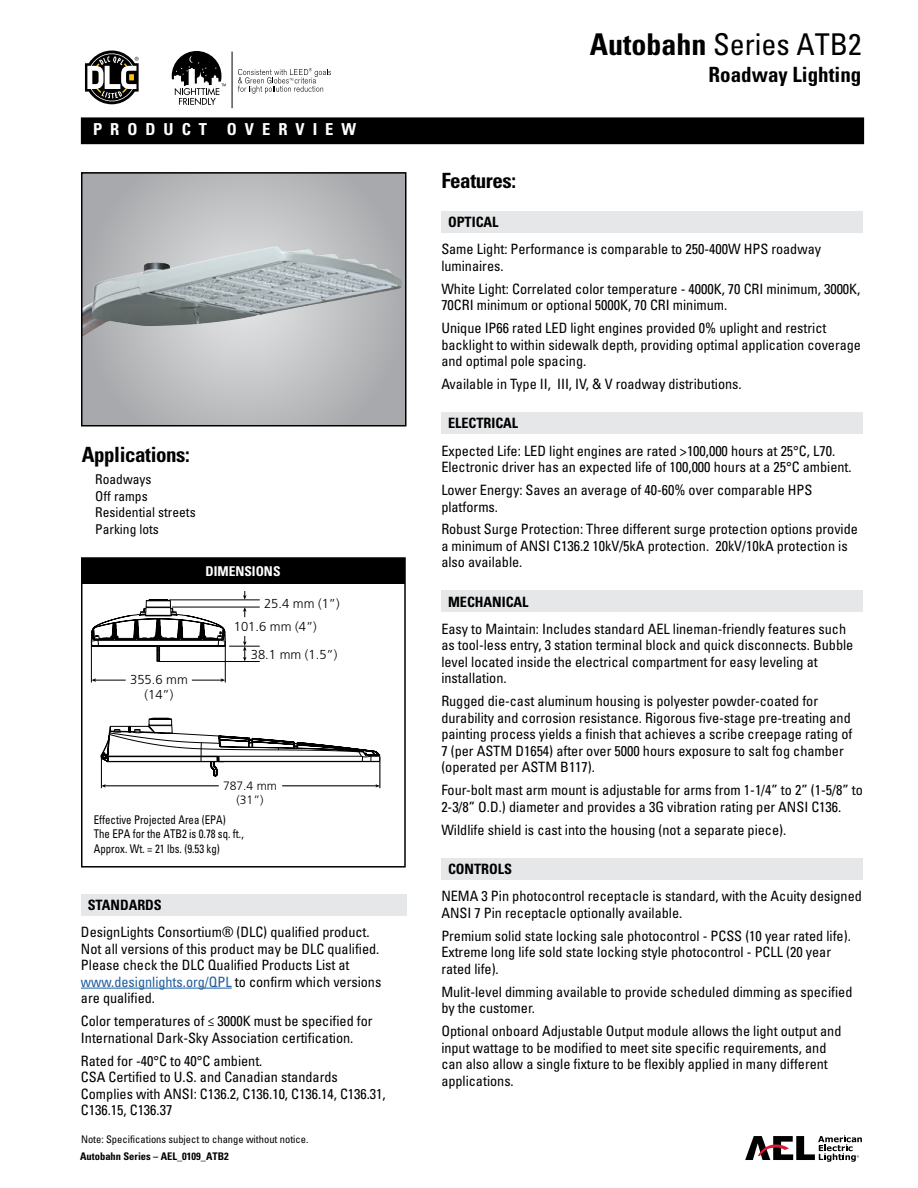
<style>
.page{position:relative;width:918px;height:1188px;background:#fff}
.page>*{position:absolute;margin:0;border:0;box-sizing:border-box;transform-origin:0 0}
.t1{font:condensed 30px "Univers LT Std";color:#000}
.t2{font:700 condensed 21px "Univers LT Std";letter-spacing:-.02em;color:#000}
.t3{font:700 condensed 21px "Univers LT Std";color:#000}
.t4{font:700 condensed 16.5px "Univers LT Std";letter-spacing:.485em;color:#fff}
.t5{font:condensed 14.25px/16.5px "Univers LT Std";color:#000}
.t6{font:700 condensed 14.25px "Univers LT Std";color:#000}
.t7{font:condensed 13.5px/16.5px "Univers LT Std";color:#000}
.t8{font:700 condensed 13.5px "Univers LT Std";color:#fff}
.t9{font:300 12.9px/15.6px "Frutiger";color:#000;text-align:center}
.t10{font:300 12.15px/14.5px "Frutiger";color:#000;text-align:center}
.t11{font:condensed 12px/14.4px "Univers LT Std";color:#000;scale:.9 1}
.t12{font:condensed 10.5px "Univers LT Std";color:#000}
.t13{font:700 condensed 10.5px "Univers LT Std";color:#000}
.s1{color:#215e9e}
.s2{font-weight:700}
</style>
<div class="page">
<svg style="left:745px;top:1135px;width:117px;height:27px"></svg>
<div style="left:81px;top:118px;width:783px;height:26px;background:#000"></div>
<svg style="left:84px;top:175px;width:319px;height:248px;background:#b3b6b8"></svg>
<img style="left:98px;top:247px;width:178px;height:36px">
<div style="left:81px;top:172px;width:325px;height:254px;border:2px solid #000"></div>
<div style="left:81px;top:558px;width:324px;height:26px;background:#000"></div>
<div style="left:441px;top:211px;width:422px;height:21px;background:#e6e7e8"></div>
<div style="left:441px;top:412px;width:422px;height:22px;background:#e6e7e8"></div>
<div style="left:441px;top:591px;width:422px;height:21px;background:#e6e7e8"></div>
<div style="left:441px;top:858px;width:422px;height:21px;background:#e6e7e8"></div>
<hr style="left:380px;top:757px;width:1px;height:31px;background:#000">
<svg style="left:101px;top:718px;width:279px;height:71px"></svg>
<hr style="left:91px;top:642px;width:1px;height:41px;background:#000">
<hr style="left:192px;top:680px;width:30px;height:1px;background:#000">
<hr style="left:94px;top:680px;width:32px;height:1px;background:#000">
<hr style="left:225px;top:642px;width:1px;height:41px;background:#000">
<svg style="left:91px;top:678px;width:5px;height:4px"></svg>
<svg style="left:220px;top:678px;width:5px;height:4px"></svg>
<svg style="left:90px;top:592px;width:170px;height:73px"></svg>
<svg style="left:85px;top:51px;width:54px;height:53px"></svg>
<svg style="left:238px;top:68px;width:93px;height:26px"></svg>
<hr style="left:232px;top:52px;width:1px;height:56px;background:#000">
<svg style="left:172px;top:51px;width:54px;height:54px"></svg>
<div style="left:81px;top:557px;width:325px;height:311px;border:2px solid #000"></div>
<div style="left:81px;top:894px;width:325px;height:21px;background:#e6e7e8"></div>
<hr style="left:81px;top:988px;width:151px;height:1px;background:#215e9e">
<p class="t4" style="left:93px;top:119px;width:265px">PRODUCT OVERVIEW</p>
<h2 class="t2" style="left:82px;top:441px;width:110px">Applications:</h2>
<p class="t7" style="left:95px;top:471px;width:102px">Roadways<br>Off ramps<br>Residential streets<br>Parking lots</p>
<p class="t9" style="left:130px;top:671px;width:59px">355.6 mm (14”)</p>
<p class="t8" style="left:205px;top:563px;width:77px">DIMENSIONS</p>
<p class="t9" style="left:264px;top:595px;width:77px">25.4 mm (1”)</p>
<p class="t9" style="left:251px;top:646px;width:88px">38.1 mm (1.5”)</p>
<p class="t9" style="left:234px;top:619px;width:84px">101.6 mm (4”)</p>
<p class="t10" style="left:223px;top:778px;width:55px">787.4 mm (31”)</p>
<p class="t11" style="left:94px;top:812px;width:168px">Effective Projected Area (EPA)<br>The EPA for the ATB2 is 0.78 sq. ft.,<br>Approx. Wt. = 21 lbs. (9.53 kg)</p>
<p class="t6" style="left:88px;top:896px;width:76px">STANDARDS</p>
<p class="t5" style="left:81px;top:924px;width:302px">DesignLights Consortium® (DLC) qualified product.<br>Not all versions of this product may be DLC qualified.<br>Please check the DLC Qualified Products List at <span class="s1">www.designlights.org/QPL</span> to confirm which versions are qualified.</p>
<p class="t5" style="left:81px;top:1013px;width:293px">Color temperatures of ≤ 3000K must be specified for<br>International Dark-Sky Association certification.</p>
<p class="t5" style="left:81px;top:1052px;width:306px">Rated for -40°C to 40°C ambient.<br>CSA Certified to U.S. and Canadian standards Complies with ANSI: C136.2, C136.10, C136.14, C136.31, C136.15, C136.37</p>
<p class="t10" style="left:152px;top:930px;width:28px">(14”)</p>
<p class="t12" style="left:81px;top:1132px;width:229px">Note: Specifications subject to change without notice.</p>
<p class="t13" style="left:80px;top:1150px;width:150px">Autobahn Series – AEL_0109_ATB2</p>
<h1 class="t1" style="left:590px;top:26px;width:273px"><span class="s2">Autobahn</span> Series ATB2</h1>
<h2 class="t3" style="left:709px;top:62px;width:154px">Roadway Lighting</h2>
<h2 class="t2" style="left:441px;top:168px;width:76px">Features:</h2>
<p class="t6" style="left:448px;top:213px;width:52px">OPTICAL</p>
<p class="t5" style="left:441px;top:241px;width:381px">Same Light: Performance is comparable to 250-400W HPS roadway luminaires.</p>
<p class="t5" style="left:441px;top:280px;width:420px">White Light: Correlated color temperature - 4000K, 70 CRI minimum, 3000K,<br>70CRI minimum or optional 5000K, 70 CRI minimum.</p>
<p class="t5" style="left:441px;top:320px;width:421px">Unique IP66 rated LED light engines provided 0% uplight and restrict backlight to within sidewalk depth, providing optimal application coverage and optimal pole spacing.</p>
<p class="t5" style="left:441px;top:376px;width:302px">Available in Type II, III, IV, &amp; V roadway distributions.</p>
<p class="t6" style="left:448px;top:414px;width:72px">ELECTRICAL</p>
<p class="t5" style="left:441px;top:442px;width:412px">Expected Life: LED light engines are rated &gt;100,000 hours at 25°C, L70.<br>Electronic driver has an expected life of 100,000 hours at a 25°C ambient.</p>
<p class="t5" style="left:441px;top:481px;width:373px">Lower Energy: Saves an average of 40-60% over comparable HPS platforms.</p>
<p class="t5" style="left:441px;top:521px;width:418px">Robust Surge Protection: Three different surge protection options provide a minimum of ANSI C136.2 10kV/5kA protection. 20kV/10kA protection is also available.</p>
<p class="t6" style="left:448px;top:593px;width:82px">MECHANICAL</p>
<p class="t5" style="left:441px;top:620px;width:414px">Easy to Maintain: Includes standard AEL lineman-friendly features such as tool-less entry, 3 station terminal block and quick disconnects. Bubble level located inside the electrical compartment for easy leveling at installation.</p>
<p class="t5" style="left:441px;top:693px;width:413px">Rugged die-cast aluminum housing is polyester powder-coated for durability and corrosion resistance. Rigorous five-stage pre-treating and painting process yields a finish that achieves a scribe creepage rating of 7 (per ASTM D1654) after over 5000 hours exposure to salt fog chamber (operated per ASTM B117).</p>
<p class="t5" style="left:441px;top:782px;width:423px">Four-bolt mast arm mount is adjustable for arms from 1-1/4” to 2” (1-5/8” to<br>2-3/8” O.D.) diameter and provides a 3G vibration rating per ANSI C136.</p>
<p class="t5" style="left:441px;top:821px;width:346px">Wildlife shield is cast into the housing (not a separate piece).</p>
<p class="t6" style="left:448px;top:860px;width:65px">CONTROLS</p>
<p class="t5" style="left:441px;top:888px;width:422px">NEMA 3 Pin photocontrol receptacle is standard, with the Acuity designed<br>ANSI 7 Pin receptacle optionally available.</p>
<p class="t5" style="left:441px;top:927px;width:411px">Premium solid state locking sale photocontrol - PCSS (10 year rated life).<br>Extreme long life sold state locking style photocontrol - PCLL (20 year rated life).</p>
<p class="t5" style="left:441px;top:983px;width:413px">Mulit-level dimming available to provide scheduled dimming as specified by the customer.</p>
<p class="t5" style="left:441px;top:1023px;width:402px">Optional onboard Adjustable Output module allows the light output and input wattage to be modified to meet site specific requirements, and can also allow a single fixture to be flexibly applied in many different applications.</p>
</div>
